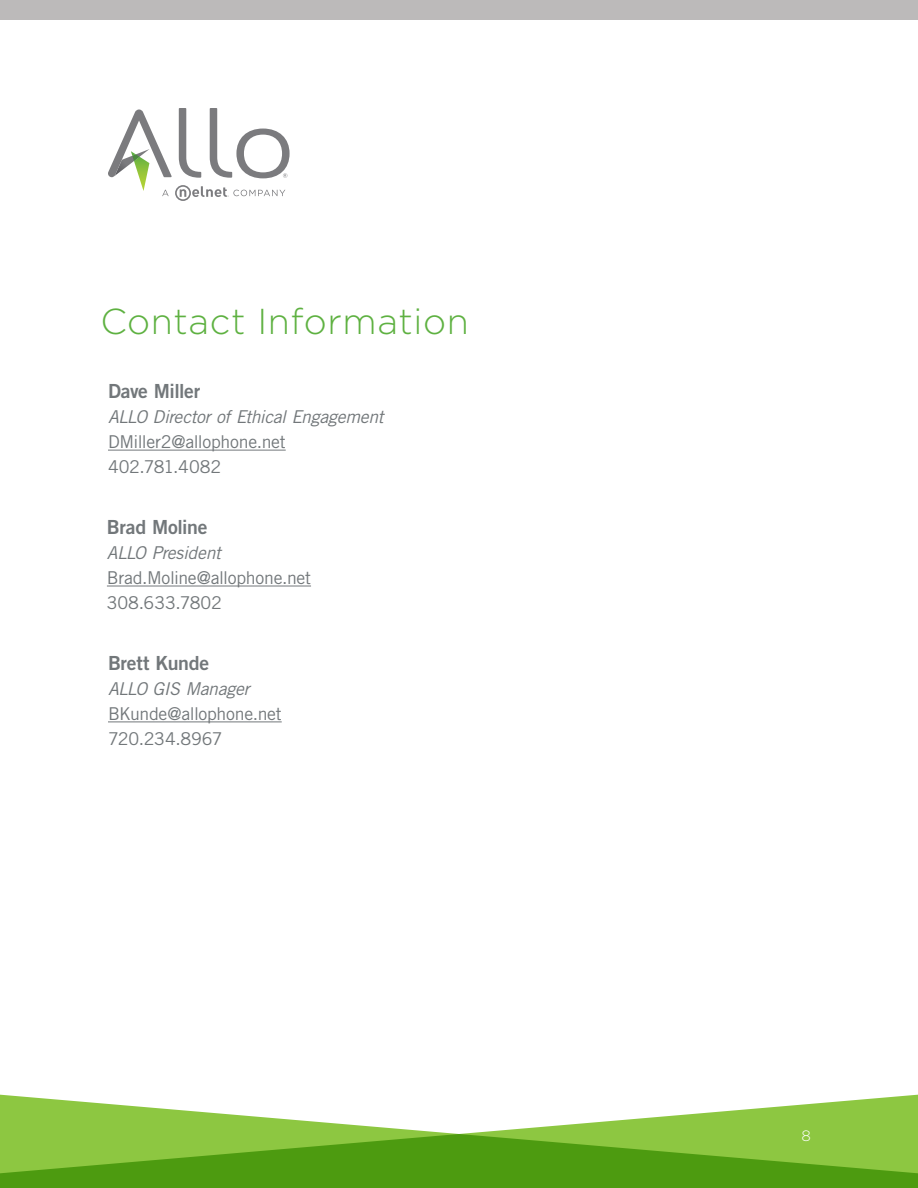
<style>
.page{position:relative;width:918px;height:1188px;background:#fff}
.page>*{position:absolute;margin:0;border:0;box-sizing:border-box;transform-origin:0 0}
.t1{font:300 36px "Gotham";letter-spacing:.015em;color:#5eb141}
.t2{font:19.5px "Trade Gothic LT Std Bd 2";letter-spacing:-.015em;color:#72777a}
.t3{font:17.7px "Trade Gothic LT Std";letter-spacing:-.015em;color:#72777a}
.t4{font:italic 17.7px "Trade Gothic LT Std";letter-spacing:-.025em;color:#72777a}
.t5{font:300 15px "Gotham";color:#fff}
</style>
<div class="page">
<svg style="left:0;top:1094px;width:918px;height:94px"></svg>
<div style="left:0;top:0;width:918px;height:19px;background:#bcbaba"></div>
<hr style="left:108px;top:721px;width:174px;height:1px;background:#72777a">
<hr style="left:107px;top:586px;width:204px;height:1px;background:#72777a">
<svg style="left:108px;top:108px;width:182px;height:93px"></svg>
<hr style="left:108px;top:450px;width:178px;height:1px;background:#72777a">
<p class="t1" style="left:100px;top:299px;width:370px">Contact Information</p>
<p class="t2" style="left:108px;top:379px;width:94px">Dave Miller</p>
<p class="t4" style="left:108px;top:406px;width:277px">ALLO Director of Ethical Engagement</p>
<p class="t3" style="left:108px;top:431px;width:179px">DMiller2@allophone.net</p>
<p class="t3" style="left:108px;top:456px;width:115px">402.781.4082</p>
<p class="t2" style="left:107px;top:515px;width:102px">Brad Moline</p>
<p class="t4" style="left:107px;top:542px;width:115px">ALLO President</p>
<p class="t3" style="left:107px;top:567px;width:206px">Brad.Moline@allophone.net</p>
<p class="t3" style="left:107px;top:592px;width:117px">308.633.7802</p>
<p class="t2" style="left:108px;top:651px;width:103px">Brett Kunde</p>
<p class="t4" style="left:108px;top:678px;width:143px">ALLO GIS Manager</p>
<p class="t3" style="left:108px;top:703px;width:175px">BKunde@allophone.net</p>
<p class="t3" style="left:108px;top:728px;width:116px">720.234.8967</p>
<p class="t5" style="left:801px;top:1127px;width:11px">8</p>
</div>
